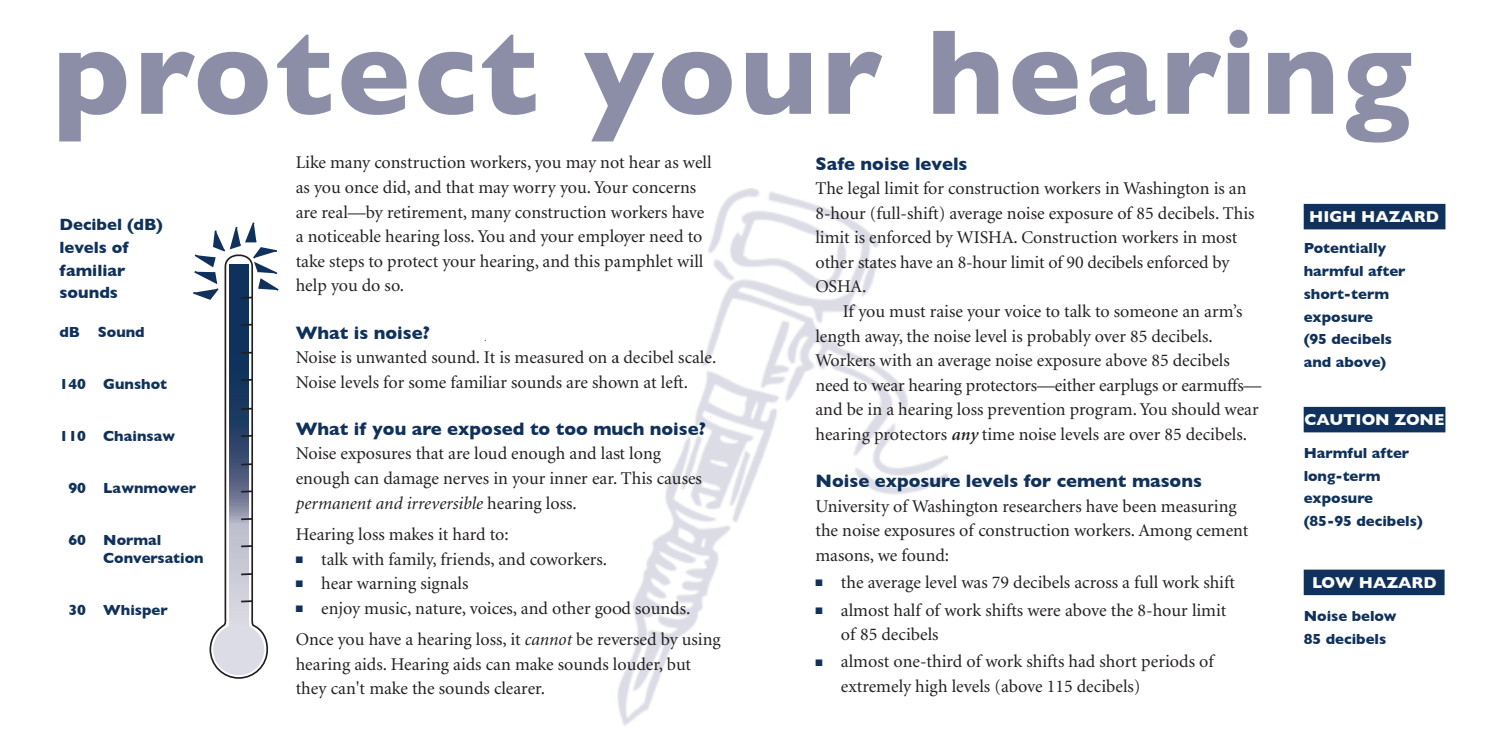
<style>
.page{position:relative;width:1512px;height:756px;background:#fff}
.page>*{position:absolute;margin:0;border:0;box-sizing:border-box;transform-origin:0 0}
.t1{font:700 122.5px "Gill Sans";letter-spacing:.03em;color:#8c8ea7}
.Subhead_1{font:700 18.38px "Gill Sans";color:#0f315b}
.Body_Text{font:18.03px/24.5px "Minion";color:#231f20}
.Subhead_1-2{font:700 16.62px/22.8px "Gill Sans";color:#0f315b}
.Subhead_1-3{font:700 16.1px "Gill Sans";color:#fff}
.Subhead_1-4{font:700 14.88px/22.8px "Gill Sans";color:#0f315b}
.Headline{font:700 14.88px/22.8px "Gill Sans";color:#0f315b}
.s1{font-style:italic}
.s2{color:#0f315b}
.s3{font-weight:600;font-style:italic}
</style>
<div class="page">
<div style="left:1305px;top:571px;width:139px;height:23px;background:#0f315b"></div>
<div style="left:1304px;top:570px;width:141px;height:25px;border:2px solid #0f315b"></div>
<div style="left:1305px;top:205px;width:140px;height:23px;background:#0f315b"></div>
<div style="left:1304px;top:204px;width:141px;height:25px;border:2px solid #0f315b"></div>
<div style="left:1305px;top:408px;width:140px;height:23px;background:#0f315b"></div>
<div style="left:1304px;top:407px;width:141px;height:25px;border:2px solid #0f315b"></div>
<img style="left:618px;top:188px;width:329px;height:537px">
<svg style="left:193px;top:222px;width:86px;height:457px"></svg>
<p class="t1" style="left:52px;top:1px;width:1361px">protect your hearing</p>
<p class="Body_Text" style="left:296px;top:151px;width:417px">Like many construction workers, you may not hear as well as you once did, and that may worry you. Your concerns are real—by retirement, many construction workers have a noticeable hearing loss. You and your employer need to take steps to protect your hearing, and this pamphlet will help you do so.</p>
<p class="Subhead_1" style="left:296px;top:322px;width:136px">What is noise?</p>
<p class="Body_Text" style="left:296px;top:346px;width:422px">Noise is unwanted sound. It is measured on a decibel scale.<br>Noise levels for some familiar sounds are shown at left.</p>
<p class="Subhead_1" style="left:296px;top:418px;width:412px">What if you are exposed to too much noise?</p>
<p class="Body_Text" style="left:296px;top:442px;width:408px">Noise exposures that are loud enough and last long enough can damage nerves in your inner ear. This causes <span class="s1">permanent and irreversible</span> hearing loss.</p>
<p class="Body_Text" style="left:296px;top:523px;width:215px">Hearing loss makes it hard to:</p>
<p class="Body_Text" style="left:296px;top:547px;width:313px"><span class="s2">■</span> talk with family, friends, and coworkers.</p>
<p class="Body_Text" style="left:296px;top:572px;width:174px"><span class="s2">■</span> hear warning signals</p>
<p class="Body_Text" style="left:296px;top:596px;width:396px"><span class="s2">■</span> enjoy music, nature, voices, and other good sounds.</p>
<p class="Body_Text" style="left:296px;top:628px;width:426px">Once you have a hearing loss, it <span class="s1">cannot</span> be reversed by using hearing aids. Hearing aids can make sounds louder, but they can't make the sounds clearer.</p>
<p class="Subhead_1" style="left:815px;top:153px;width:154px">Safe noise levels</p>
<p class="Body_Text" style="left:815px;top:177px;width:441px">The legal limit for construction workers in Washington is an 8-hour (full-shift) average noise exposure of 85 decibels. This limit is enforced by WISHA. Construction workers in most other states have an 8-hour limit of 90 decibels enforced by OSHA.</p>
<p class="Body_Text" style="left:815px;top:300px;width:448px;text-indent:27px">If you must raise your voice to talk to someone an arm’s length away, the noise level is probably over 85 decibels.<br>Workers with an average noise exposure above 85 decibels need to wear hearing protectors—either earplugs or earmuffs— and be in a hearing loss prevention program. You should wear hearing protectors <span class="s3">any</span> time noise levels are over 85 decibels.</p>
<p class="Subhead_1" style="left:815px;top:470px;width:388px">Noise exposure levels for cement masons</p>
<p class="Body_Text" style="left:815px;top:494px;width:435px">University of Washington researchers have been measuring the noise exposures of construction workers. Among cement masons, we found:</p>
<p class="Body_Text" style="left:815px;top:571px;width:421px"><span class="s2">■</span> the average level was 79 decibels across a full work shift</p>
<p class="Body_Text" style="left:841px;top:598px;width:387px;text-indent:-26px"><span class="s2">■</span> almost half of work shifts were above the 8-hour limit of 85 decibels</p>
<p class="Body_Text" style="left:841px;top:650px;width:374px;text-indent:-26px"><span class="s2">■</span> almost one-third of work shifts had short periods of extremely high levels (above 115 decibels)</p>
<p class="Subhead_1-3" style="left:1309px;top:207px;width:131px">HIGH HAZARD</p>
<p class="Subhead_1-2" style="left:60px;top:213px;width:105px">Decibel (dB) levels of familiar sounds</p>
<p class="Subhead_1-4" style="left:1304px;top:237px;width:103px">Potentially harmful after short-term exposure<br>(95 decibels and above)</p>
<p class="Subhead_1-4" style="left:59px;top:321px;width:87px">dB Sound</p>
<p class="Subhead_1-4" style="left:59px;top:373px;width:109px">140 Gunshot</p>
<p class="Subhead_1-3" style="left:1305px;top:410px;width:141px">CAUTION ZONE</p>
<p class="Subhead_1-4" style="left:59px;top:425px;width:117px">110 Chainsaw</p>
<p class="Headline" style="left:1304px;top:442px;width:121px">Harmful after long-term exposure (85-95 decibels)</p>
<p class="Subhead_1-4" style="left:68px;top:476px;width:129px">90 Lawnmower</p>
<p class="Subhead_1-4" style="left:103px;top:531px;width:102px;line-height:17.8px;text-indent:-35px">60 Normal<br>Conversation</p>
<p class="Subhead_1-3" style="left:1312px;top:573px;width:126px">LOW HAZARD</p>
<p class="Subhead_1-4" style="left:68px;top:598px;width:101px">30 Whisper</p>
<p class="Subhead_1-4" style="left:1304px;top:604px;width:94px">Noise below<br>85 decibels</p>
</div>
